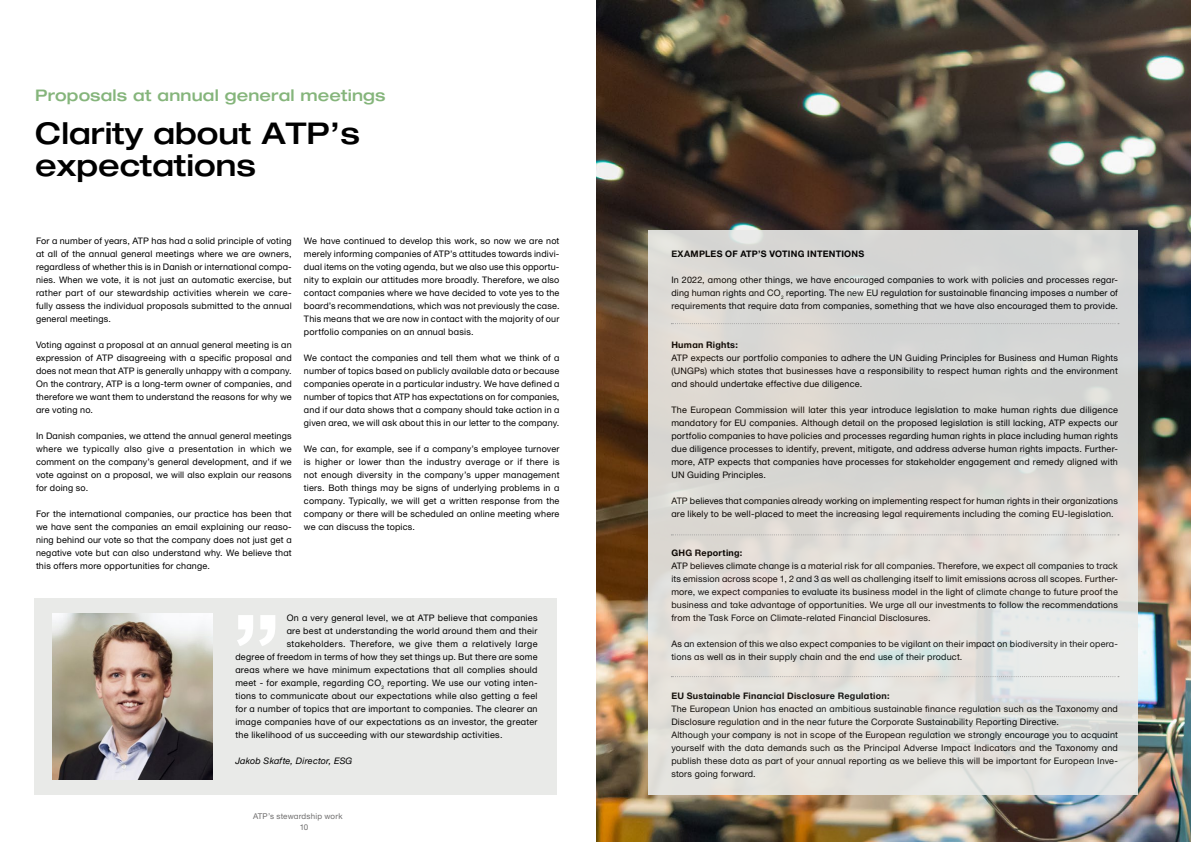
<style>
.page{position:relative;width:1191px;height:842px;background:#fff}
.page>*{position:absolute;margin:0;border:0;box-sizing:border-box;transform-origin:0 0}
.Kapiteloverskrift_H2{font:500 30px/32px "Helvetica Neue ATP Head";color:#000}
.Tag{font:500 16px "Helvetica Neue ATP Head";letter-spacing:.01em;color:#85b57b}
.Brødtekst{font:9px/13px "Helvetica Neue ATP Body";letter-spacing:.02em;color:#000;text-align:justify}
.t1{font:700 9px "Helvetica Neue ATP Body";letter-spacing:.03em;color:#000}
.Brødtekst-2{font:9px "Helvetica Neue ATP Body";letter-spacing:.04em;color:#000}
.Brødtekst-3{font:italic 9px "Helvetica Neue ATP Body";letter-spacing:.02em;color:#000}
.t2{font:8px "Helvetica Neue ATP Body";letter-spacing:.025em;color:#706f6f}
</style>
<div class="page">
<img style="left:596px;top:0;width:595px;height:842px">
<svg style="left:648px;top:230px;width:489px;height:565px;background:#dddcd8"></svg>
<svg style="left:671px;top:323px;width:448px;height:1px"></svg>
<svg style="left:671px;top:534px;width:448px;height:1px"></svg>
<svg style="left:671px;top:676px;width:448px;height:1px"></svg>
<div style="left:34px;top:598px;width:522px;height:197px;background:#e9eae8"></div>
<img style="left:52px;top:613px;width:160px;height:166px">
<svg style="left:237px;top:615px;width:38px;height:31px"></svg>
<p class="Tag" style="left:35px;top:85px;width:352px">Proposals at annual general meetings</p>
<h2 class="Kapiteloverskrift_H2" style="left:35px;top:117px;width:326px">Clarity about ATP’s expectations</h2>
<p class="Brødtekst" style="left:36px;top:234px;width:257px">For a number of years, ATP has had a solid principle of voting at all of the annual general meetings where we are owners, regardless of whether this is in Danish or international compa&shy;nies. When we vote, it is not just an automatic exercise, but rather part of our stewardship activities wherein we care&shy;fully assess the individual proposals submitted to the annual general meetings.</p>
<p class="Brødtekst" style="left:36px;top:338px;width:257px">Voting against a proposal at an annual general meeting is an expression of ATP disagreeing with a specific proposal and does not mean that ATP is generally unhappy with a company.<br>On the contrary, ATP is a long-term owner of companies, and therefore we want them to understand the reasons for why we are voting no.</p>
<p class="Brødtekst" style="left:36px;top:429px;width:257px">In Danish companies, we attend the annual general meetings where we typically also give a presentation in which we comment on the company’s general development, and if we vote against on a proposal, we will also explain our reasons for doing so.</p>
<p class="Brødtekst" style="left:36px;top:507px;width:257px">For the international companies, our practice has been that we have sent the companies an email explaining our reaso&shy;ning behind our vote so that the company does not just get a negative vote but can also understand why. We believe that this offers more opportunities for change.</p>
<p class="Brødtekst" style="left:304px;top:234px;width:257px">We have continued to develop this work, so now we are not merely informing companies of ATP’s attitudes towards indivi&shy;dual items on the voting agenda, but we also use this opportu&shy;nity to explain our attitudes more broadly. Therefore, we also contact companies where we have decided to vote yes to the board’s recommendations, which was not previously the case.<br>This means that we are now in contact with the majority of our portfolio companies on an annual basis.</p>
<p class="Brødtekst" style="left:304px;top:351px;width:257px">We contact the companies and tell them what we think of a number of topics based on publicly available data or because companies operate in a particular industry. We have defined a number of topics that ATP has expectations on for companies, and if our data shows that a company should take action in a given area, we will ask about this in our letter to the company.</p>
<p class="Brødtekst" style="left:304px;top:442px;width:257px">We can, for example, see if a company’s employee turnover is higher or lower than the industry average or if there is not enough diversity in the company’s upper management tiers. Both things may be signs of underlying problems in a company. Typically, we will get a written response from the company or there will be scheduled an online meeting where we can discuss the topics.</p>
<p class="Brødtekst" style="left:287px;top:611px;width:252px">On a very general level, we at ATP believe that companies</p>
<p class="Brødtekst" style="left:287px;top:624px;width:252px">are best at understanding the world around them and their</p>
<p class="Brødtekst-2" style="left:287px;top:638px;width:252px">stakeholders. Therefore, we give them a relatively large</p>
<p class="Brødtekst" style="left:235px;top:650px;width:304px">degree of freedom in terms of how they set things up. But there are some</p>
<p class="Brødtekst" style="left:235px;top:663px;width:304px">areas where we have minimum expectations that all complies should</p>
<p class="Brødtekst" style="left:235px;top:676px;width:304px">meet - for example, regarding CO<sub>2</sub> reporting. We use our voting inten-</p>
<p class="Brødtekst" style="left:235px;top:689px;width:304px">tions to communicate about our expectations while also getting a feel</p>
<p class="Brødtekst" style="left:235px;top:702px;width:304px">for a number of topics that are important to companies. The clearer an</p>
<p class="Brødtekst" style="left:235px;top:715px;width:304px">image companies have of our expectations as an investor, the greater</p>
<p class="Brødtekst" style="left:235px;top:728px;width:269px">the likelihood of us succeeding with our stewardship activities.</p>
<p class="Brødtekst-3" style="left:235px;top:755px;width:119px">Jakob Skafte, Director, ESG</p>
<p class="t2" style="left:253px;top:811px;width:91px">ATP’s stewardship work</p>
<p class="t2" style="left:300px;top:822px;width:10px">10</p>
<p class="t1" style="left:671px;top:248px;width:194px">EXAMPLES OF ATP’S VOTING INTENTIONS</p>
<p class="Brødtekst" style="left:671px;top:273px;width:448px">In 2022, among other things, we have encouraged companies to work with policies and processes regar&shy;ding human rights and CO<sub>2</sub> reporting. The new EU regulation for sustainable financing imposes a number of requirements that require data from companies, something that we have also encouraged them to provide.</p>
<p class="t1" style="left:671px;top:339px;width:68px">Human Rights:</p>
<p class="Brødtekst" style="left:671px;top:351px;width:448px">ATP expects our portfolio companies to adhere the UN Guiding Principles for Business and Human Rights (UNGPs) which states that businesses have a responsibility to respect human rights and the environment and should undertake effective due diligence.</p>
<p class="Brødtekst" style="left:671px;top:403px;width:448px">The European Commission will later this year introduce legislation to make human rights due diligence mandatory for EU companies. Although detail on the proposed legislation is still lacking, ATP expects our portfolio companies to have policies and processes regarding human rights in place including human rights due diligence processes to identify, prevent, mitigate, and address adverse human rights impacts. Further&shy;more, ATP expects that companies have processes for stakeholder engagement and remedy aligned with UN Guiding Principles.</p>
<p class="Brødtekst" style="left:671px;top:494px;width:448px">ATP believes that companies already working on implementing respect for human rights in their organizations are likely to be well-placed to meet the increasing legal requirements including the coming EU-legislation.</p>
<p class="t1" style="left:671px;top:547px;width:73px">GHG Reporting:</p>
<p class="Brødtekst" style="left:671px;top:559px;width:448px">ATP believes climate change is a material risk for all companies. Therefore, we expect all companies to track its emission across scope 1, 2 and 3 as well as challenging itself to limit emissions across all scopes. Further&shy;more, we expect companies to evaluate its business model in the light of climate change to future proof the business and take advantage of opportunities. We urge all our investments to follow the recommendations from the Task Force on Climate-related Financial Disclosures.</p>
<p class="Brødtekst" style="left:671px;top:637px;width:448px">As an extension of this we also expect companies to be vigilant on their impact on biodiversity in their opera&shy;tions as well as in their supply chain and the end use of their product.</p>
<p class="t1" style="left:671px;top:690px;width:220px">EU Sustainable Financial Disclosure Regulation:</p>
<p class="Brødtekst" style="left:671px;top:702px;width:448px;text-align:left">The European Union has enacted an ambitious sustainable finance regulation such as the Taxonomy and Disclosure regulation and in the near future the Corporate Sustainability Reporting Directive.<br>Although your company is not in scope of the European regulation we strongly encourage you to acquaint yourself with the data demands such as the Principal Adverse Impact Indicators and the Taxonomy and publish these data as part of your annual reporting as we believe this will be important for European Inve&shy;stors going forward.</p>
</div>
